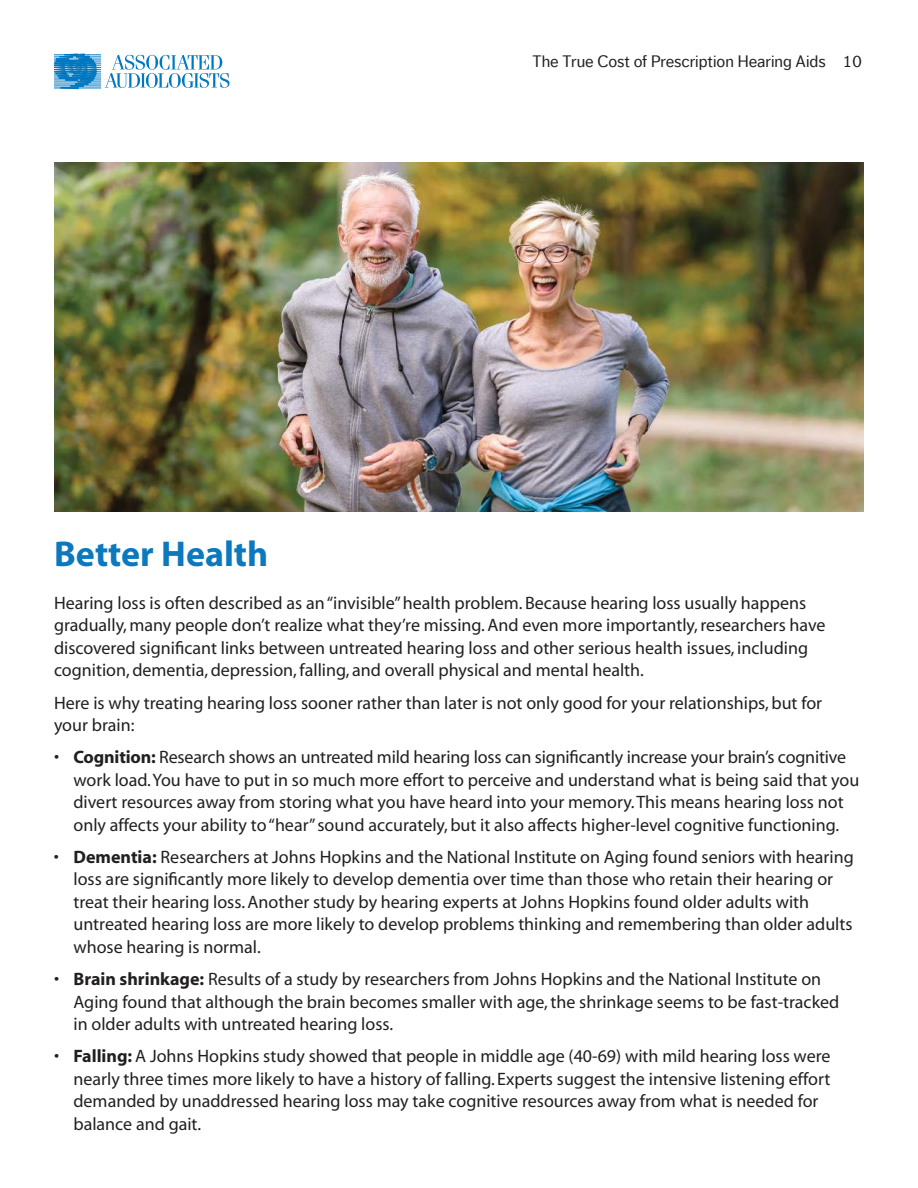
<style>
.page{position:relative;width:918px;height:1188px;background:#fff}
.page>*{position:absolute;margin:0;border:0;box-sizing:border-box;transform-origin:0 0}
.t1{font:700 36px "Myriad";color:#0c78be}
.t2{font:18px/22.5px "Myriad";color:#221f1f}
.t3{font:16.5px "Dagny Offc";color:#221f1f}
.s1{font-weight:700}
</style>
<div class="page">
<svg style="left:54px;top:54px;width:43px;height:34px"></svg>
<svg style="left:105px;top:55px;width:125px;height:33px"></svg>
<hr style="left:54px;top:55px;width:47px;height:1px;background:#0078c1">
<hr style="left:54px;top:57px;width:47px;height:1px;background:#0078c1">
<hr style="left:54px;top:59px;width:47px;height:1px;background:#0078c1">
<hr style="left:54px;top:61px;width:47px;height:1px;background:#0078c1">
<hr style="left:54px;top:63px;width:47px;height:1px;background:#0078c1">
<hr style="left:54px;top:65px;width:47px;height:1px;background:#0078c1">
<hr style="left:54px;top:67px;width:47px;height:1px;background:#0078c1">
<hr style="left:54px;top:69px;width:47px;height:1px;background:#0078c1">
<hr style="left:54px;top:72px;width:47px;height:1px;background:#0078c1">
<hr style="left:54px;top:74px;width:47px;height:1px;background:#0078c1">
<hr style="left:54px;top:76px;width:47px;height:1px;background:#0078c1">
<hr style="left:54px;top:78px;width:47px;height:1px;background:#0078c1">
<hr style="left:54px;top:80px;width:47px;height:1px;background:#0078c1">
<hr style="left:54px;top:82px;width:47px;height:1px;background:#0078c1">
<hr style="left:54px;top:88px;width:47px;height:1px;background:#0078c1">
<hr style="left:54px;top:86px;width:47px;height:1px;background:#0078c1">
<hr style="left:54px;top:84px;width:47px;height:1px;background:#0078c1">
<img style="left:54px;top:162px;width:810px;height:349px">
<p class="t3" style="left:533px;top:53px;width:331px">The True Cost of Prescription Hearing Aids 10</p>
<h1 class="t1" style="left:54px;top:540px;width:216px">Better Health</h1>
<p class="t2" style="left:54px;top:593px;width:773px">Hearing loss is often described as an “invisible” health problem. Because hearing loss usually happens gradually, many people don’t realize what they’re missing. And even more importantly, researchers have discovered significant links between untreated hearing loss and other serious health issues, including cognition, dementia, depression, falling, and overall physical and mental health.</p>
<p class="t2" style="left:54px;top:693px;width:770px">Here is why treating hearing loss sooner rather than later is not only good for your relationships, but for your brain:</p>
<p class="t2" style="left:73px;top:747px;width:787px;text-indent:-19px">• <span class="s1">Cognition:</span> Research shows an untreated mild hearing loss can significantly increase your brain’s cognitive work load. You have to put in so much more effort to perceive and understand what is being said that you divert resources away from storing what you have heard into your memory. This means hearing loss not only affects your ability to “hear” sound accurately, but it also affects higher-level cognitive functioning.</p>
<p class="t2" style="left:73px;top:847px;width:782px;text-indent:-19px">• <span class="s1">Dementia:</span> Researchers at Johns Hopkins and the National Institute on Aging found seniors with hearing loss are significantly more likely to develop dementia over time than those who retain their hearing or treat their hearing loss. Another study by hearing experts at Johns Hopkins found older adults with untreated hearing loss are more likely to develop problems thinking and remembering than older adults whose hearing is normal.</p>
<p class="t2" style="left:73px;top:969px;width:767px;text-indent:-19px">• <span class="s1">Brain shrinkage:</span> Results of a study by researchers from Johns Hopkins and the National Institute on<br>Aging found that although the brain becomes smaller with age, the shrinkage seems to be fast-tracked in older adults with untreated hearing loss.</p>
<p class="t2" style="left:73px;top:1047px;width:759px;text-indent:-19px">• <span class="s1">Falling:</span> A Johns Hopkins study showed that people in middle age (40-69) with mild hearing loss were nearly three times more likely to have a history of falling. Experts suggest the intensive listening effort demanded by unaddressed hearing loss may take cognitive resources away from what is needed for balance and gait.</p>
</div>
